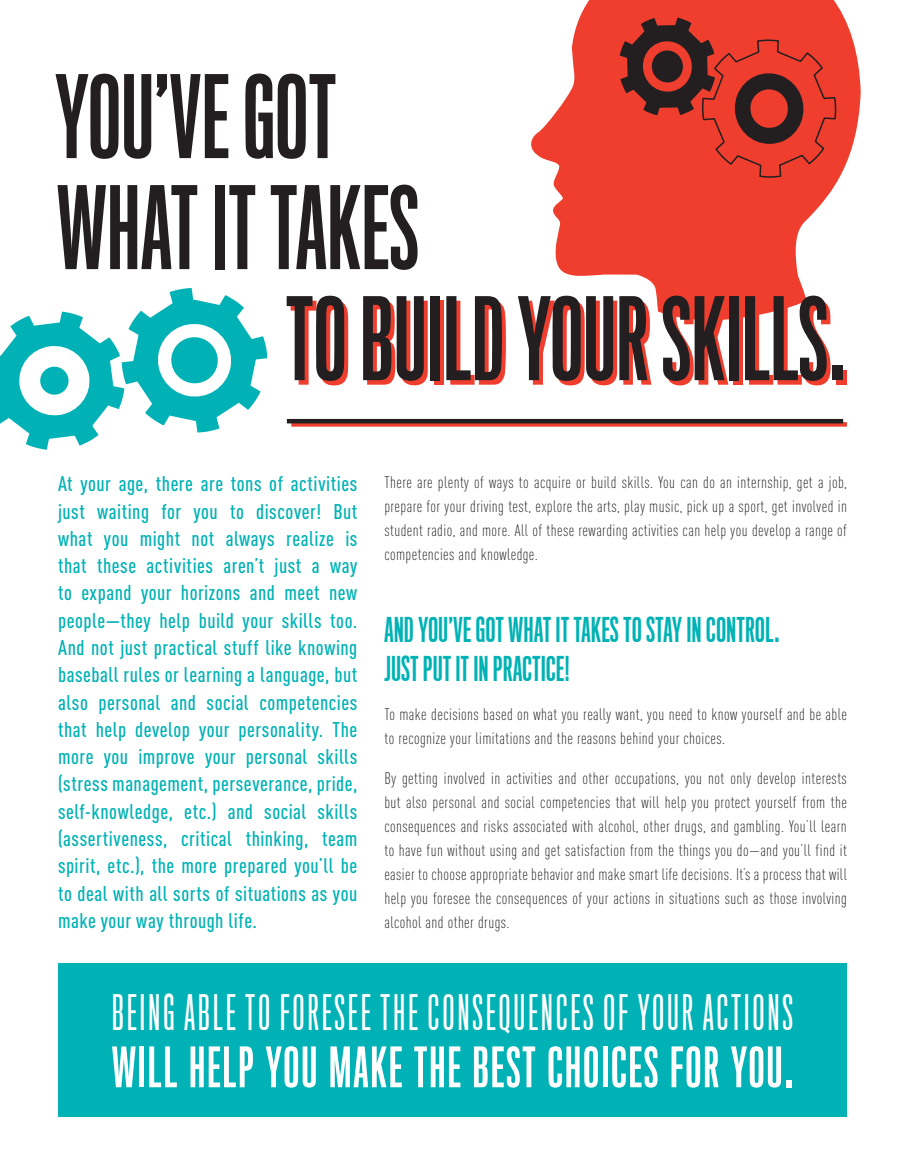
<style>
.page{position:relative;width:905px;height:1175px;background:#fff}
.page>*{position:absolute;margin:0;border:0;box-sizing:border-box;transform-origin:0 0}
.t1{font:105px "Titling Gothic FB Skyline Standard";letter-spacing:.015em;color:#231f20}
.t2{font:51px "Titling Gothic FB Skyline Standard";letter-spacing:.05em;color:#fff}
.t3{font:45px "Titling Gothic FB Skyline";letter-spacing:.075em;color:#fff}
.t4{font:31.5px/39px "Titling Gothic FB Skyline Standard";letter-spacing:.02em;color:#00b2b5}
.t5{font:500 21px/27.3px "DIN Cond";letter-spacing:.025em;color:#00b2b5;text-align:justify}
.t6{font:300 16.5px/24px "DIN Cond";letter-spacing:.025em;color:#231f20;text-align:justify}
</style>
<div class="page">
<svg style="left:291px;top:422px;width:555px;height:4px;background:#d0392b"></svg>
<hr style="left:287px;top:419px;width:556px;height:4px;background:#231f20">
<svg style="left:0;top:288px;width:267px;height:162px"></svg>
<div style="left:58px;top:963px;width:788px;height:153px;background:#00b2b5"></div>
<svg style="left:531px;top:0;width:329px;height:320px;fill:#ef3e2e"></svg>
<svg style="left:619px;top:18px;width:217px;height:166px;background:#be362a"></svg>
<h1 class="t1" style="left:56px;top:58px;width:282px">YOU’VE GOT</h1>
<h1 class="t1" style="left:58px;top:169px;width:362px">WHAT IT TAKES</h1>
<h1 class="t1" style="left:286px;top:280px;width:561px">TO BUILD YOUR SKILLS.</h1>
<p class="t5" style="left:58px;top:470px;width:301px">At your age, there are tons of activities just waiting for you to discover! But what you might not always realize is that these activities aren’t just a way to expand your horizons and meet new people—they help build your skills too.<br>And not just practical stuff like knowing baseball rules or learning a language, but also personal and social competencies that help develop your personality. The more you improve your personal skills (stress management, perseverance, pride, self-knowledge, etc.) and social skills (assertiveness, critical thinking, team spirit, etc.), the more prepared you’ll be to deal with all sorts of situations as you make your way through life.</p>
<p class="t6" style="left:384px;top:470px;width:464px">There are plenty of ways to acquire or build skills. You can do an internship, get a job, prepare for your driving test, explore the arts, play music, pick up a sport, get involved in student radio, and more. All of these rewarding activities can help you develop a range of competencies and knowledge.</p>
<h3 class="t4" style="left:384px;top:610px;width:396px">AND YOU’VE GOT WHAT IT TAKES TO STAY IN CONTROL.<br>JUST PUT IT IN PRACTICE!</h3>
<p class="t6" style="left:384px;top:702px;width:464px">To make decisions based on what you really want, you need to know yourself and be able to recognize your limitations and the reasons behind your choices.</p>
<p class="t6" style="left:384px;top:766px;width:464px">By getting involved in activities and other occupations, you not only develop interests but also personal and social competencies that will help you protect yourself from the consequences and risks associated with alcohol, other drugs, and gambling. You’ll learn to have fun without using and get satisfaction from the things you do—and you’ll find it easier to choose appropriate behavior and make smart life decisions. It’s a process that will help you foresee the consequences of your actions in situations such as those involving alcohol and other drugs.</p>
<h3 class="t3" style="left:112px;top:987px;width:682px">BEING ABLE TO FORESEE THE CONSEQUENCES OF YOUR ACTIONS</h3>
<h2 class="t2" style="left:112px;top:1038px;width:682px">WILL HELP YOU MAKE THE BEST CHOICES FOR YOU.</h2>
</div>
